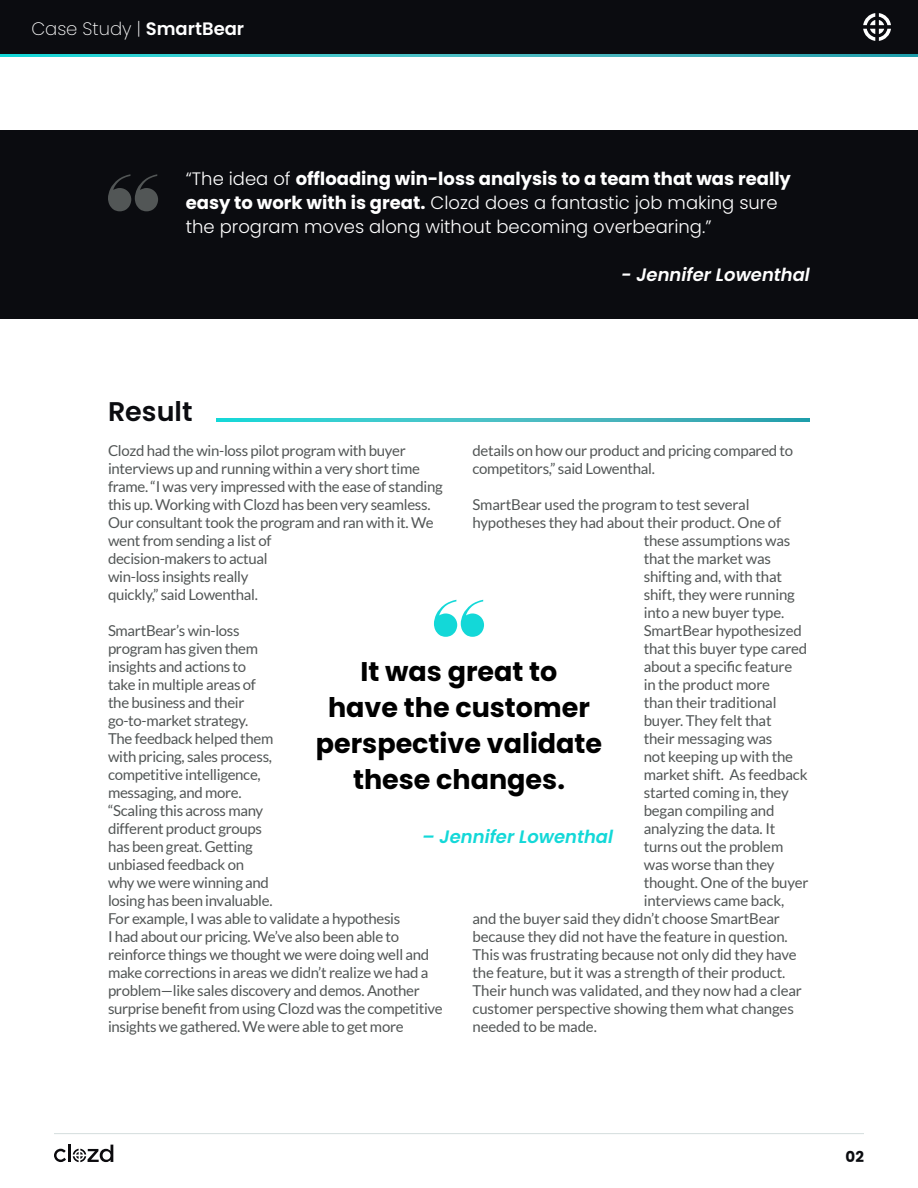
<style>
.page{position:relative;width:918px;height:1188px;background:#fff}
.page>*{position:absolute;margin:0;border:0;box-sizing:border-box;transform-origin:0 0}
.Sub_Hed{font:700 27px/36px "Poppins";color:#000;text-align:center}
.t1{font:600 27px "Poppins";color:#0b0c10}
.Sub_Hed-2{font:300 18px/24px "Poppins";color:#fff}
.t2{font:200 18px "Poppins";color:#fff}
.Body_Copy{font:italic 600 18px "Poppins";color:#fff}
.Body_Copy-2{font:italic 600 18px "Poppins";color:#13d8d8}
.Body_Copy-3{font:15px/18px "Lato";letter-spacing:-.02em;color:#525656}
.t3{font:700 15px "Poppins";color:#0b0c10}
.s1{font-weight:600}
.s2{font-weight:700}
</style>
<div class="page">
<hr style="left:54px;top:1133px;width:810px;height:1px;background:#d4dddd">
<hr style="left:68px;top:1145px;width:3px;height:17px;background:#0c0b0e">
<svg style="left:73px;top:1145px;width:40px;height:17px"></svg>
<svg style="left:54px;top:1149px;width:12px;height:13px"></svg>
<div style="left:0;top:130px;width:918px;height:189px;background:#0b0c10"></div>
<svg style="left:108px;top:174px;width:50px;height:37px"></svg>
<svg style="left:216px;top:419px;width:594px;height:2px"></svg>
<div style="left:0;top:0;width:918px;height:54px;background:#0b0c10"></div>
<svg style="left:863px;top:13px;width:28px;height:28px"></svg>
<svg style="left:0;top:54px;width:918px;height:2px;background:#3abdc3"></svg>
<svg style="left:434px;top:600px;width:50px;height:37px"></svg>
<p class="t2" style="left:31px;top:18px;width:214px">Case Study | <span class="s1">SmartBear</span></p>
<p class="Sub_Hed-2" style="left:186px;top:167px;width:607px">“The idea of <span class="s2">offloading win-loss analysis to a team that was really easy to work with is great.</span> Clozd does a fantastic job making sure the program moves along without becoming overbearing.”</p>
<p class="Body_Copy" style="left:621px;top:265px;width:190px">- Jennifer Lowenthal</p>
<p class="t1" style="left:108px;top:396px;width:86px">Result</p>
<p class="Body_Copy-3" style="left:108px;top:442px;width:336px">Clozd had the win-loss pilot program with buyer interviews up and running within a very short time frame. “I was very impressed with the ease of standing this up. Working with Clozd has been very seamless.<br>Our consultant took the program and ran with it. We went from sending a list of<br>decision-makers to actual<br>win-loss insights really<br>quickly,” said Lowenthal.</p>
<p class="Body_Copy-3" style="left:108px;top:622px;width:167px">SmartBear’s win-loss program has given them insights and actions to take in multiple areas of the business and their go-to-market strategy.<br>The feedback helped them with pricing, sales process, competitive intelligence, messaging, and more.</p>
<p class="Body_Copy-3" style="left:108px;top:802px;width:336px">“Scaling this across many<br>different product groups<br>has been great. Getting<br>unbiased feedback on<br>why we were winning and<br>losing has been invaluable.<br>For example, I was able to validate a hypothesis<br>I had about our pricing. We’ve also been able to reinforce things we thought we were doing well and make corrections in areas we didn’t realize we had a problem—like sales discovery and demos. Another surprise benefit from using Clozd was the competitive insights we gathered. We were able to get more</p>
<p class="Body_Copy-3" style="left:472px;top:442px;width:322px">details on how our product and pricing compared to competitors,” said Lowenthal.</p>
<p class="Body_Copy-3" style="left:472px;top:496px;width:279px">SmartBear used the program to test several</p>
<p class="Body_Copy-3" style="left:472px;top:514px;width:310px">hypotheses they had about their product. One of</p>
<p class="Body_Copy-3" style="left:644px;top:532px;width:148px">these assumptions was</p>
<p class="Body_Copy-3" style="left:644px;top:550px;width:129px">that the market was</p>
<p class="Body_Copy-3" style="left:644px;top:568px;width:140px">shifting and, with that</p>
<p class="Body_Copy-3" style="left:644px;top:586px;width:153px">shift, they were running</p>
<p class="Body_Copy-3" style="left:644px;top:604px;width:142px">into a new buyer type.</p>
<p class="Body_Copy-3" style="left:644px;top:622px;width:160px">SmartBear hypothesized</p>
<p class="Body_Copy-3" style="left:644px;top:640px;width:165px">that this buyer type cared</p>
<p class="Body_Copy-3" style="left:644px;top:658px;width:150px">about a specific feature</p>
<p class="Body_Copy-3" style="left:644px;top:676px;width:128px">in the product more</p>
<p class="Body_Copy-3" style="left:644px;top:694px;width:134px">than their traditional</p>
<p class="Body_Copy-3" style="left:644px;top:712px;width:130px">buyer. They felt that</p>
<p class="Body_Copy-3" style="left:644px;top:730px;width:130px">their messaging was</p>
<p class="Body_Copy-3" style="left:644px;top:748px;width:151px">not keeping up with the</p>
<p class="Body_Copy-3" style="left:644px;top:766px;width:165px">market shift. As feedback</p>
<p class="Body_Copy-3" style="left:644px;top:784px;width:147px">started coming in, they</p>
<p class="Body_Copy-3" style="left:644px;top:802px;width:132px">began compiling and</p>
<p class="Body_Copy-3" style="left:644px;top:820px;width:133px">analyzing the data. It</p>
<p class="Body_Copy-3" style="left:644px;top:838px;width:141px">turns out the problem</p>
<p class="Body_Copy-3" style="left:644px;top:856px;width:132px">was worse than they</p>
<p class="Body_Copy-3" style="left:644px;top:874px;width:166px">thought. One of the buyer</p>
<p class="Body_Copy-3" style="left:644px;top:892px;width:142px">interviews came back,</p>
<p class="Body_Copy-3" style="left:472px;top:910px;width:309px">and the buyer said they didn’t choose SmartBear</p>
<p class="Body_Copy-3" style="left:472px;top:928px;width:317px">because they did not have the feature in question.</p>
<p class="Body_Copy-3" style="left:472px;top:946px;width:326px">This was frustrating because not only did they have</p>
<p class="Body_Copy-3" style="left:472px;top:964px;width:314px">the feature, but it was a strength of their product.</p>
<p class="Body_Copy-3" style="left:472px;top:982px;width:331px">Their hunch was validated, and they now had a clear</p>
<p class="Body_Copy-3" style="left:472px;top:1000px;width:323px">customer perspective showing them what changes</p>
<p class="Body_Copy-3" style="left:472px;top:1018px;width:126px">needed to be made.</p>
<p class="Sub_Hed" style="left:316px;top:654px;width:288px">It was great to<br>have the customer perspective validate these changes.</p>
<p class="Body_Copy-2" style="left:422px;top:826px;width:193px">– Jennifer Lowenthal</p>
<p class="t3" style="left:846px;top:1148px;width:20px">02</p>
</div>
